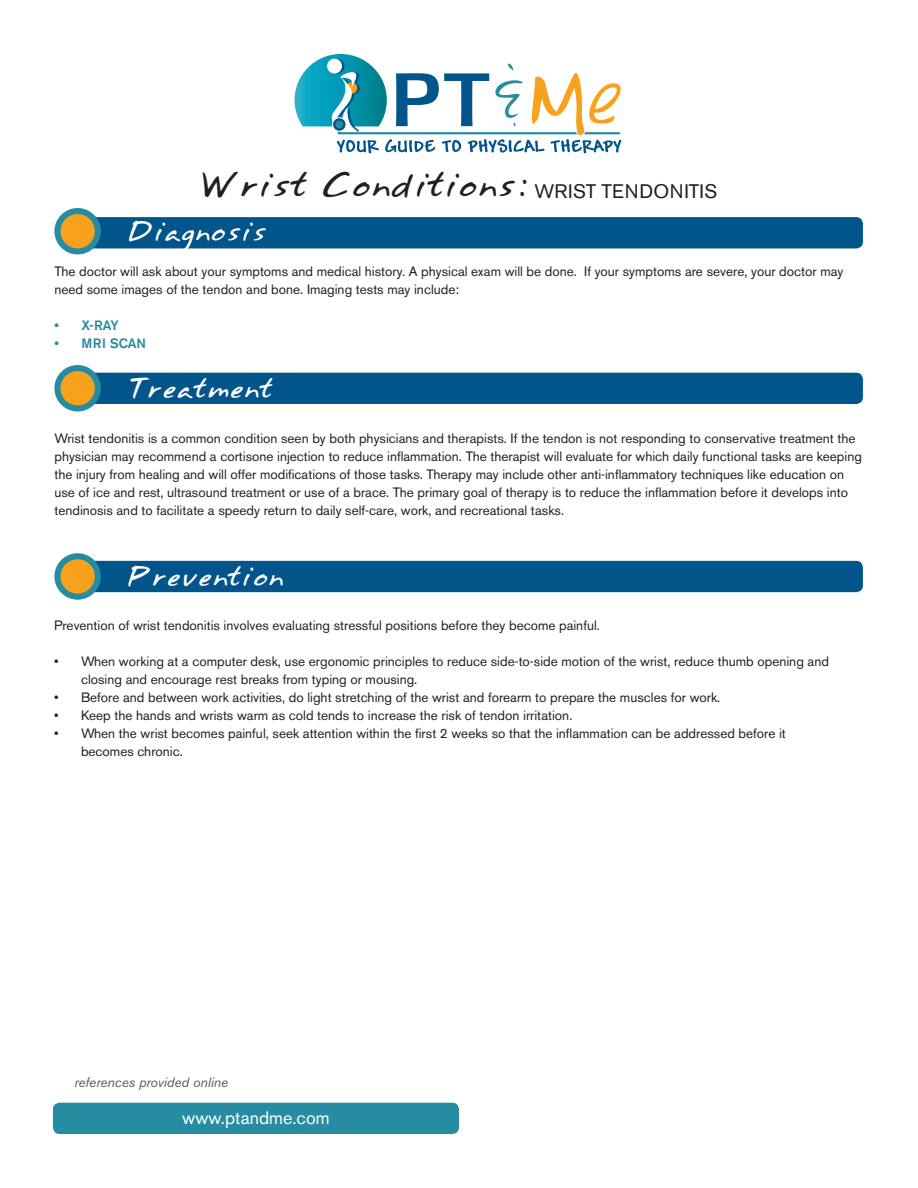
<style>
.page{position:relative;width:918px;height:1188px;background:#fff}
.page>*{position:absolute;margin:0;border:0;box-sizing:border-box;transform-origin:0 0}
.t1{font:30px "Annifont";color:#231f20}
.t2{font:24px "Annifont";color:#fff}
.t3{font:18px "Akzidenz Grotesk BE";color:#fff}
.t4{font:13.5px/18px "Akzidenz Grotesk BE";color:#231f20}
.t5{font:italic 13.5px "Akzidenz Grotesk BE";color:#57585a}
.t6{font:500 13.5px "Akzidenz Grotesk BE";color:#268ca1}
.s1{font-family:"Akzidenz Grotesk BE";font-size:19.5px}
</style>
<div class="page">
<svg style="left:295px;top:54px;width:326px;height:99px"></svg>
<svg style="left:333px;top:118px;width:13px;height:13px"></svg>
<div style="left:332px;top:117px;width:14px;height:14px;border:1px solid #fff;border-radius:50%"></div>
<div style="left:335px;top:121px;width:8px;height:7px;background:#268ca1;border-radius:50%"></div>
<div style="left:80px;top:217px;width:783px;height:31px;background:#01558a;border-radius:7px"></div>
<div style="left:80px;top:373px;width:783px;height:31px;background:#01558a;border-radius:7px"></div>
<div style="left:80px;top:561px;width:783px;height:31px;background:#01558a;border-radius:7px"></div>
<div style="left:53px;top:1103px;width:406px;height:31px;background:#268ca1;border-radius:7px"></div>
<svg style="left:57px;top:211px;width:41px;height:40px"></svg>
<div style="left:54px;top:208px;width:47px;height:46px;border:6px solid #268ca1;border-radius:50%"></div>
<svg style="left:57px;top:368px;width:41px;height:40px"></svg>
<div style="left:54px;top:365px;width:47px;height:46px;border:6px solid #268ca1;border-radius:50%"></div>
<svg style="left:57px;top:556px;width:41px;height:41px"></svg>
<div style="left:54px;top:553px;width:47px;height:47px;border:6px solid #268ca1;border-radius:50%"></div>
<h1 class="t1" style="left:198px;top:159px;width:520px">Wrist Conditions: <span class="s1">WRIST TENDONITIS</span></h1>
<h2 class="t2" style="left:126px;top:211px;width:142px">Diagnosis</h2>
<p class="t4" style="left:54px;top:262px;width:790px">The doctor will ask about your symptoms and medical history. A physical exam will be done. If your symptoms are severe, your doctor may need some images of the tendon and bone. Imaging tests may include:</p>
<p class="t6" style="left:54px;top:317px;width:66px">• X-RAY</p>
<p class="t6" style="left:54px;top:335px;width:93px">• MRI SCAN</p>
<h2 class="t2" style="left:126px;top:368px;width:148px">Treatment</h2>
<p class="t4" style="left:54px;top:430px;width:809px">Wrist tendonitis is a common condition seen by both physicians and therapists. If the tendon is not responding to conservative treatment the physician may recommend a cortisone injection to reduce inflammation. The therapist will evaluate for which daily functional tasks are keeping the injury from healing and will offer modifications of those tasks. Therapy may include other anti-inflammatory techniques like education on use of ice and rest, ultrasound treatment or use of a brace. The primary goal of therapy is to reduce the inflammation before it develops into tendinosis and to facilitate a speedy return to daily self-care, work, and recreational tasks.</p>
<h2 class="t2" style="left:126px;top:556px;width:159px">Prevention</h2>
<p class="t4" style="left:54px;top:617px;width:547px">Prevention of wrist tendonitis involves evaluating stressful positions before they become painful.</p>
<p class="t4" style="left:81px;top:653px;width:749px;text-indent:-27px">• When working at a computer desk, use ergonomic principles to reduce side-to-side motion of the wrist, reduce thumb opening and closing and encourage rest breaks from typing or mousing.</p>
<p class="t4" style="left:54px;top:689px;width:668px">• Before and between work activities, do light stretching of the wrist and forearm to prepare the muscles for work.</p>
<p class="t4" style="left:54px;top:707px;width:520px">• Keep the hands and wrists warm as cold tends to increase the risk of tendon irritation.</p>
<p class="t4" style="left:81px;top:725px;width:706px;text-indent:-27px">• When the wrist becomes painful, seek attention within the first 2 weeks so that the inflammation can be addressed before it becomes chronic.</p>
<p class="t5" style="left:74px;top:1074px;width:155px">references provided online</p>
<h3 class="t3" style="left:182px;top:1107px;width:149px">www.ptandme.com</h3>
</div>
